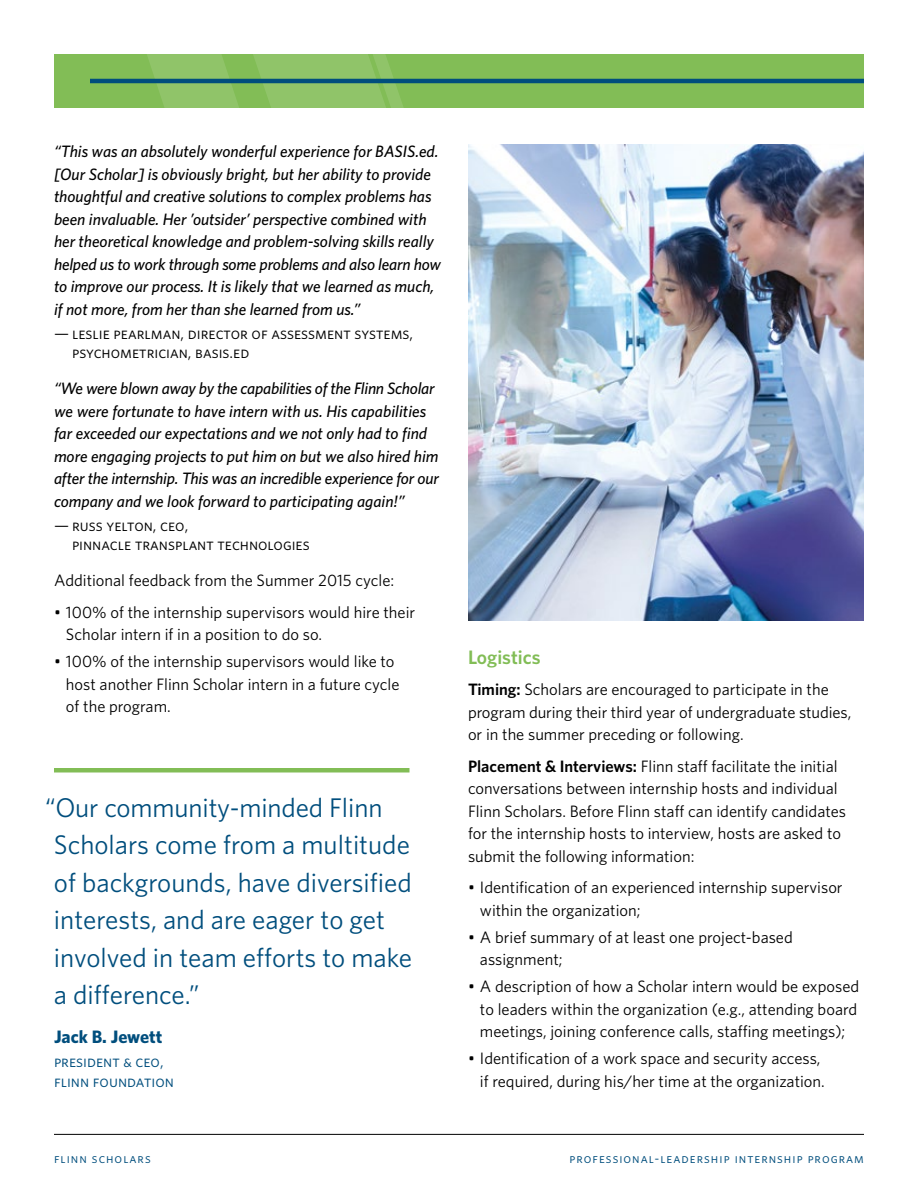
<style>
.page{position:relative;width:918px;height:1188px;background:#fff}
.page>*{position:absolute;margin:0;border:0;box-sizing:border-box;transform-origin:0 0}
.t1{font:27px/37.5px "Whitney";color:#004e7d}
.t2{font:600 19.5px "Whitney";color:#82bd56}
.t3{font:700 18px "Whitney";color:#004e7d}
.t4{font:16.5px/22.5px "Whitney";color:#000}
.t5{font:italic 500 16.5px/22.5px "Whitney";color:#000}
.t6{font:16.5px/19.5px "Whitney Book SC";color:#000}
.t7{font:16.5px/19.5px "Whitney Book SC";color:#004e7d}
.t8{font:13.5px "Whitney Book SC";letter-spacing:.075em;color:#004e7d}
.s1{font-weight:600}
</style>
<div class="page">
<hr style="left:54px;top:1134px;width:810px;height:1px;background:#000">
<img style="left:468px;top:144px;width:396px;height:477px">
<div style="left:54px;top:54px;width:810px;height:54px;background:#82bd56"></div>
<svg style="left:253px;top:54px;width:151px;height:54px"></svg>
<svg style="left:147px;top:54px;width:92px;height:54px"></svg>
<hr style="left:90px;top:79px;width:774px;height:4px;background:#004e7d">
<hr style="left:54px;top:768px;width:356px;height:4px;background:#82bd56">
<p class="t5" style="left:54px;top:140px;width:389px">“This was an absolutely wonderful experience for BASIS.ed. [Our Scholar] is obviously bright, but her ability to provide thoughtful and creative solutions to complex problems has been invaluable. Her ’outsider’ perspective combined with her theoretical knowledge and problem-solving skills really helped us to work through some problems and also learn how to improve our process. It is likely that we learned as much, if not more, from her than she learned from us.”</p>
<p class="t6" style="left:72px;top:323px;width:343px;text-indent:-18px">— leslie pearlman, director of assessment systems, psychometrician, basis.ed</p>
<p class="t5" style="left:54px;top:377px;width:386px">“We were blown away by the capabilities of the Flinn Scholar we were fortunate to have intern with us. His capabilities far exceeded our expectations and we not only had to find more engaging projects to put him on but we also hired him after the internship. This was an incredible experience for our company and we look forward to participating again!”</p>
<p class="t6" style="left:72px;top:515px;width:239px;text-indent:-18px">— russ yelton, ceo,<br>pinnacle transplant technologies</p>
<p class="t4" style="left:54px;top:569px;width:342px">Additional feedback from the Summer 2015 cycle:</p>
<p class="t4" style="left:66px;top:600px;width:351px;text-indent:-12px">• 100% of the internship supervisors would hire their<br>Scholar intern if in a position to do so.</p>
<p class="t4" style="left:66px;top:650px;width:335px;text-indent:-12px">• 100% of the internship supervisors would like to host another Flinn Scholar intern in a future cycle of the program.</p>
<p class="t2" style="left:468px;top:645px;width:74px">Logistics</p>
<p class="t4" style="left:468px;top:678px;width:385px"><span class="s1">Timing:</span> Scholars are encouraged to participate in the program during their third year of undergraduate studies, or in the summer preceding or following.</p>
<p class="t4" style="left:468px;top:754px;width:380px"><span class="s1">Placement &amp; Interviews:</span> Flinn staff facilitate the initial conversations between internship hosts and individual Flinn Scholars. Before Flinn staff can identify candidates for the internship hosts to interview, hosts are asked to submit the following information:</p>
<p class="t4" style="left:480px;top:876px;width:364px;text-indent:-12px">• Identification of an experienced internship supervisor within the organization;</p>
<p class="t4" style="left:480px;top:925px;width:314px;text-indent:-12px">• A brief summary of at least one project-based assignment;</p>
<p class="t4" style="left:480px;top:975px;width:381px;text-indent:-12px">• A description of how a Scholar intern would be exposed to leaders within the organization (e.g., attending board meetings, joining conference calls, staffing meetings);</p>
<p class="t4" style="left:468px;top:1047px;width:358px;text-align:right">• Identification of a work space and security access, if required, during his/her time at the organization.</p>
<h1 class="t1" style="left:54px;top:788px;width:359px;text-indent:-9px">“Our community-minded Flinn<br>Scholars come from a multitude of backgrounds, have diversified interests, and are eager to get involved in team efforts to make a difference.”</h1>
<p class="t3" style="left:54px;top:1026px;width:110px">Jack B. Jewett</p>
<p class="t7" style="left:54px;top:1051px;width:121px">president &amp; ceo, flinn foundation</p>
<p class="t8" style="left:54px;top:1150px;width:98px">flinn scholars</p>
<p class="t8" style="left:570px;top:1150px;width:296px">professional-leadership internship program</p>
</div>
